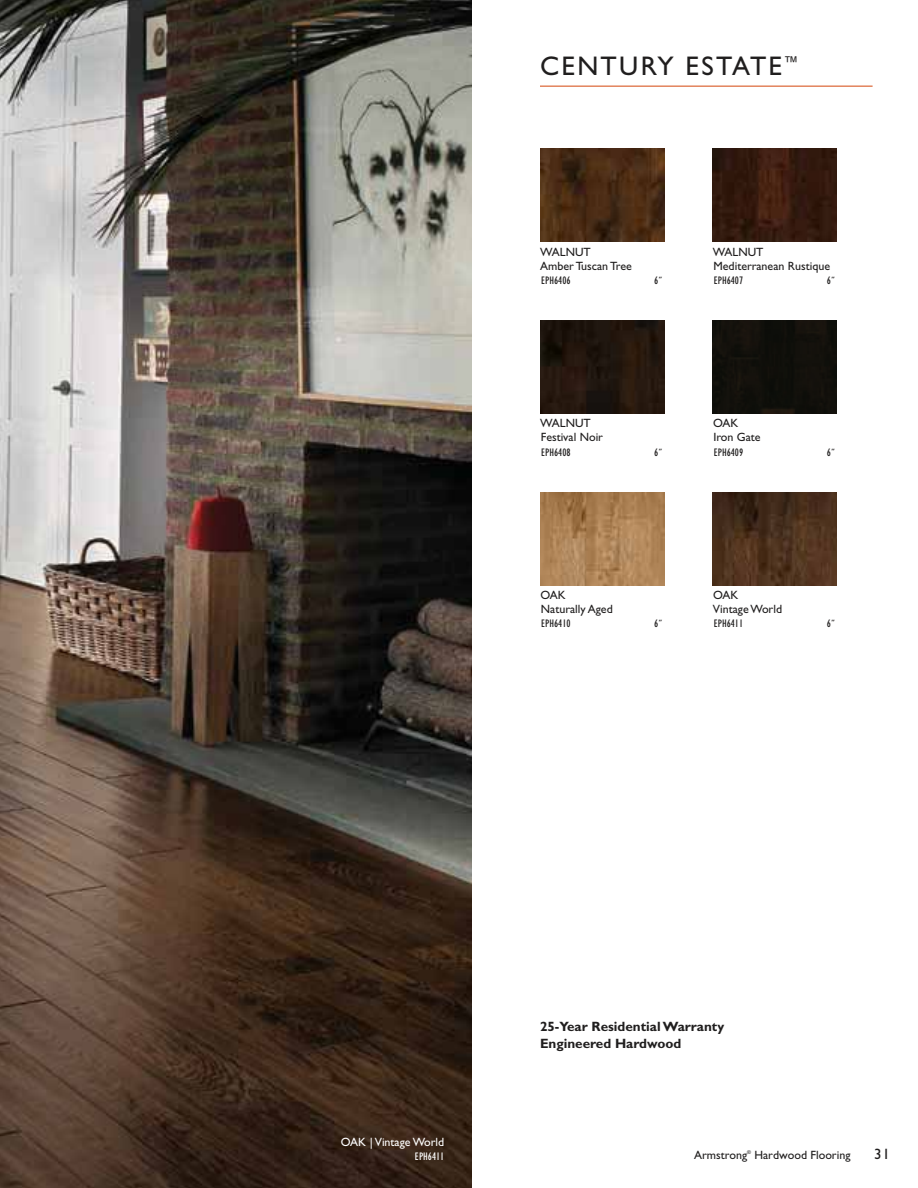
<style>
.page{position:relative;width:918px;height:1188px;background:#fff}
.page>*{position:absolute;margin:0;border:0;box-sizing:border-box;transform-origin:0 0}
.t1{font:27px "Gill Sans";letter-spacing:.085em;color:#201e1e}
.t2{font:15px "Gill Sans";color:#201e1e}
.t3{font:700 13.5px/16.5px "Gill Sans";color:#201e1e}
.t4{font:12px/14.1px "Gill Sans";color:#201e1e}
.t5{font:12px "Gill Sans";color:#fff}
.t6{font:condensed 11.25px "Gill Sans";color:#201e1e}
.t7{font:condensed 11.25px "Gill Sans";color:#fff}
.t8{font:5.25px "Gill Sans";color:#201e1e}
</style>
<div class="page">
<img style="left:0;top:0;width:472px;height:1188px">
<hr style="left:540px;top:86px;width:333px;height:1px;background:#d95a26">
<img style="left:540px;top:148px;width:124px;height:93px">
<img style="left:540px;top:320px;width:124px;height:93px">
<img style="left:540px;top:492px;width:124px;height:93px">
<img style="left:713px;top:148px;width:124px;height:93px">
<div style="left:713px;top:320px;width:124px;height:93px;background:#11100b"></div>
<img style="left:713px;top:492px;width:124px;height:93px">
<h1 class="t1" style="left:540px;top:56px;width:260px">CENTURY ESTATE<sup>™</sup></h1>
<p class="t4" style="left:540px;top:246px;width:93px">WALNUT<br>Amber Tuscan Tree</p>
<p class="t6" style="left:541px;top:276px;width:31px">EPH6406</p>
<p class="t6" style="left:654px;top:276px;width:9px">6˝</p>
<p class="t4" style="left:713px;top:246px;width:119px">WALNUT<br>Mediterranean Rustique</p>
<p class="t6" style="left:714px;top:276px;width:31px">EPH6407</p>
<p class="t6" style="left:827px;top:276px;width:9px">6˝</p>
<p class="t4" style="left:540px;top:418px;width:64px">WALNUT<br>Festival Noir</p>
<p class="t6" style="left:541px;top:448px;width:31px">EPH6408</p>
<p class="t6" style="left:654px;top:448px;width:9px">6˝</p>
<p class="t4" style="left:713px;top:418px;width:49px">OAK<br>Iron Gate</p>
<p class="t6" style="left:714px;top:448px;width:31px">EPH6409</p>
<p class="t6" style="left:827px;top:448px;width:9px">6˝</p>
<p class="t4" style="left:540px;top:589px;width:74px">OAK<br>Naturally Aged</p>
<p class="t6" style="left:541px;top:620px;width:31px">EPH6410</p>
<p class="t6" style="left:654px;top:620px;width:9px">6˝</p>
<p class="t4" style="left:713px;top:589px;width:71px">OAK<br>Vintage World</p>
<p class="t6" style="left:714px;top:620px;width:31px">EPH6411</p>
<p class="t6" style="left:827px;top:620px;width:9px">6˝</p>
<p class="t3" style="left:540px;top:1020px;width:186px">25-Year Residential Warranty<br>Engineered Hardwood</p>
<p class="t5" style="left:341px;top:1138px;width:105px">OAK | Vintage World</p>
<p class="t7" style="left:415px;top:1152px;width:31px">EPH6411</p>
<p class="t4" style="left:694px;top:1149px;width:55px">Armstrong</p>
<p class="t8" style="left:747px;top:1151px;width:5px">®</p>
<p class="t4" style="left:754px;top:1149px;width:98px">Hardwood Flooring</p>
<p class="t2" style="left:874px;top:1149px;width:17px">31</p>
</div>
